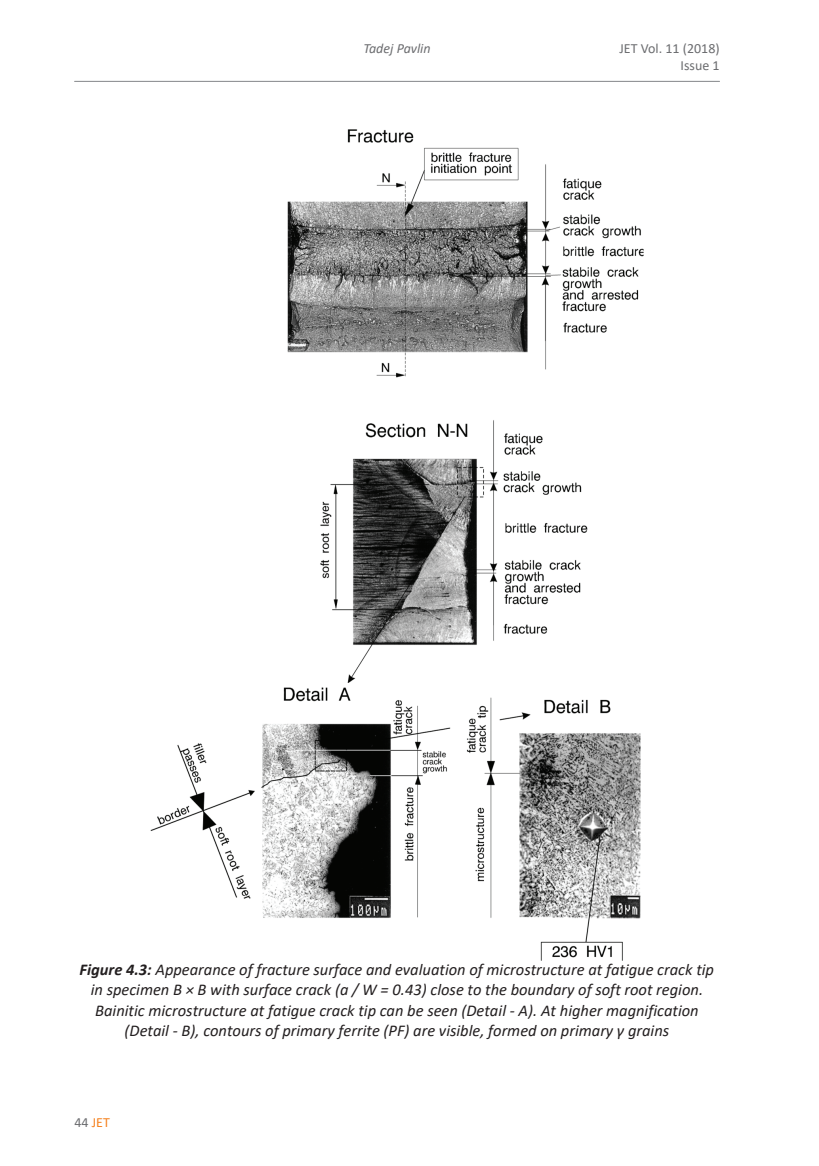
<style>
.page{position:relative;width:819px;height:1166px;background:#fff}
.page>*{position:absolute;margin:0;border:0;box-sizing:border-box;transform-origin:0 0}
.t1{font:italic 16.45px/20.1px "Calibri";color:#231f20;text-align:center}
.t2{font:14px/16.8px "Calibri";color:#6c6d70;text-align:right}
.t3{font:italic 14px "Calibri";color:#6c6d70}
.t4{font:14px "Calibri";color:#f58220}
.s1{font-weight:700}
.s2{color:#6c6d70}
</style>
<div class="page">
<hr style="left:74px;top:81px;width:645px;height:1px;background:#939598">
<img style="left:150px;top:129px;width:493px;height:831px">
<p class="t3" style="left:363px;top:39px;width:69px">Tadej Pavlin</p>
<p class="t2" style="left:619px;top:40px;width:102px">JET Vol. 11 (2018)<br>Issue 1</p>
<p class="t1" style="left:79px;top:959px;width:636px"><span class="s1">Figure 4.3:</span> Appearance of fracture surface and evaluation of microstructure at fatigue crack tip in specimen B × B with surface crack (a / W = 0.43) close to the boundary of soft root region.<br>Bainitic microstructure at fatigue crack tip can be seen (Detail ‐ A). At higher magnification (Detail ‐ B), contours of primary ferrite (PF) are visible, formed on primary γ grains</p>
<p class="t4" style="left:74px;top:1112px;width:37px"><span class="s2">44</span> JET</p>
</div>
